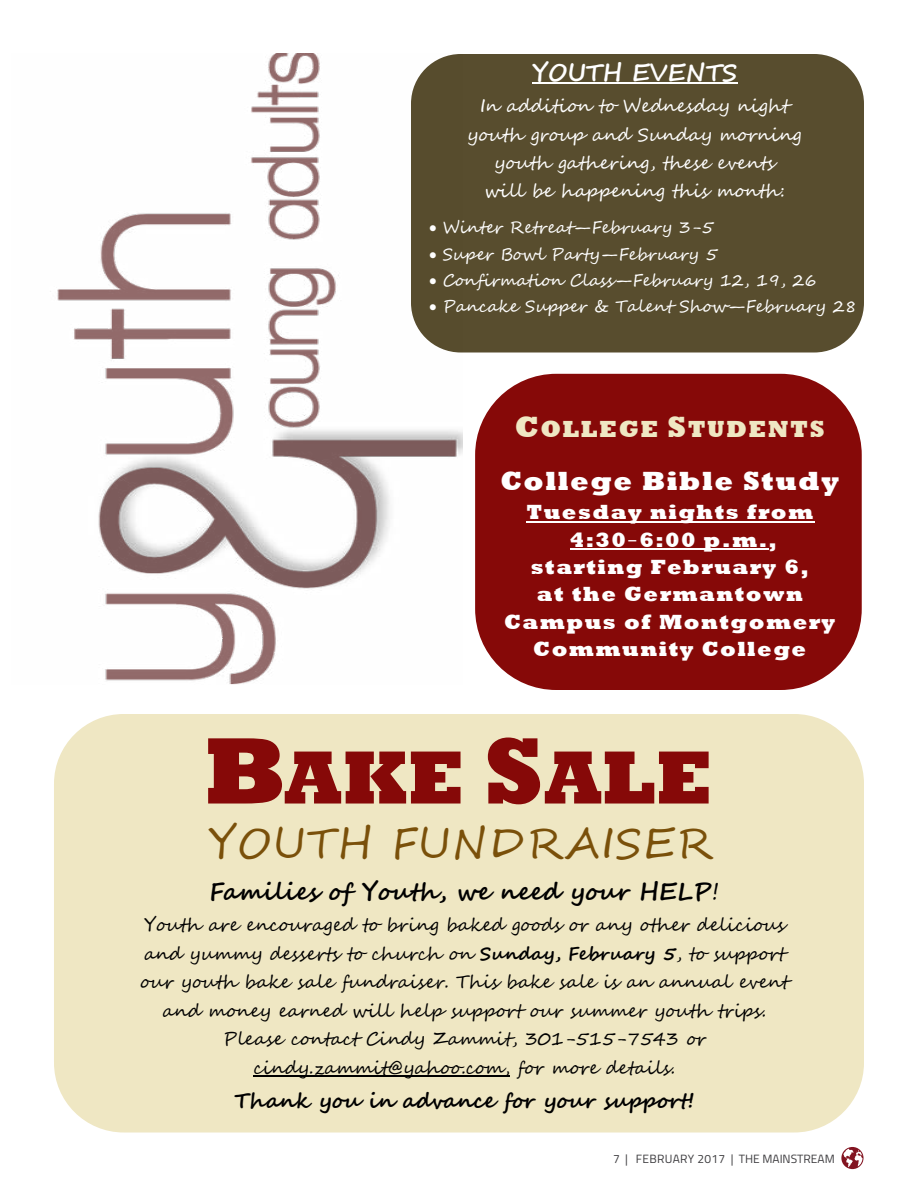
<style>
.page{position:relative;width:918px;height:1188px;background:#fff}
.page>*{position:absolute;margin:0;border:0;box-sizing:border-box;transform-origin:0 0}
.t1{font:800 76.5px "Rockwell";color:#860908}
.t2{font:42px "Segoe Script";letter-spacing:.04em;color:#7a500a}
.t3{font:800 27px "Rockwell";letter-spacing:.055em;color:#fff}
.t4{font:700 24px "Segoe Script";letter-spacing:.005em;color:#000}
.t5{font:800 24px "Rockwell";letter-spacing:.065em;color:#efe7c3}
.t6{font:700 24px "Segoe Script";color:#fff}
.t7{font:800 21px/27.2px "Rockwell";letter-spacing:.07em;color:#fff;text-align:center}
.t8{font:700 21px "Segoe Script";color:#000}
.t9{font:18px/28.7px "Segoe Script";color:#000;text-align:center}
.t10{font:18px/28.5px "Segoe Script";color:#fff;text-align:center}
.t11{font:16.5px "Segoe Script";letter-spacing:-.005em;color:#fff}
.t12{font:12px "Titillium";color:#3e3d40}
.s1{font-size:30px}
.s2{font-family:"Lucida Fax";font-weight:400}
.s3{font-size:96px}
.s4{font-weight:400}
.s5{font-weight:700}
</style>
<div class="page">
<svg style="left:841px;top:1147px;width:23px;height:22px"></svg>
<div style="left:411px;top:54px;width:453px;height:298px;background:#584d2e;border-radius:50px"></div>
<div style="left:475px;top:374px;width:387px;height:316px;background:#860908;border-radius:81px"></div>
<div style="left:54px;top:714px;width:810px;height:418px;background:#efe7c3;border-radius:70px"></div>
<hr style="left:532px;top:82px;width:205px;height:2px;background:#fff">
<hr style="left:526px;top:521px;width:289px;height:2px;background:#fff">
<hr style="left:570px;top:549px;width:198px;height:1px;background:#fff">
<img style="left:50px;top:54px;width:412px;height:631px">
<hr style="left:254px;top:1075px;width:256px;height:1px;background:#000">
<h3 class="t6" style="left:532px;top:53px;width:207px">YOUTH EVENTS</h3>
<p class="t10" style="left:467px;top:92px;width:336px">In addition to Wednesday night youth group and Sunday morning youth gathering, these events<br>will be happening this month:</p>
<p class="t11" style="left:429px;top:214px;width:286px">• Winter Retreat—February 3-5</p>
<p class="t11" style="left:429px;top:240px;width:290px">• Super Bowl Party—February 5</p>
<p class="t11" style="left:429px;top:267px;width:389px">• Confirmation Class—February 12, 19, 26</p>
<p class="t11" style="left:429px;top:293px;width:429px">• Pancake Supper &amp; Talent Show—February 28</p>
<h3 class="t5" style="left:515px;top:415px;width:311px"><span class="s1">C</span>OLLEGE <span class="s1">S</span>TUDENTS</h3>
<h3 class="t3" style="left:501px;top:466px;width:340px">College Bible Study</h3>
<p class="t7" style="left:504px;top:499px;width:333px">Tuesday nights from<br>4:30<span class="s2">–</span>6:00 p.m.,<br>starting February 6,<br>at the Germantown<br>Campus of Montgomery<br>Community College</p>
<h1 class="t1" style="left:204px;top:734px;width:511px"><span class="s3">B</span>AKE <span class="s3">S</span>ALE</h1>
<h2 class="t2" style="left:207px;top:809px;width:507px">YOUTH FUNDRAISER</h2>
<h3 class="t4" style="left:209px;top:872px;width:512px">Families of Youth, we need your HELP<span class="s4">!</span></h3>
<p class="t9" style="left:140px;top:911px;width:650px">Youth are encouraged to bring baked goods or any other delicious and yummy desserts to church on <span class="s5">Sunday, February 5</span>, to support our youth bake sale fundraiser. This bake sale is an annual event and money earned will help support our summer youth trips.<br>Please contact Cindy Zammit, 301-515-7543 or cindy.zammit@yahoo.com, for more details.</p>
<p class="t8" style="left:235px;top:1084px;width:462px">Thank you in advance for your support!</p>
<p class="t12" style="left:613px;top:1150px;width:223px">7 | FEBRUARY 2017 | THE MAINSTREAM</p>
</div>
